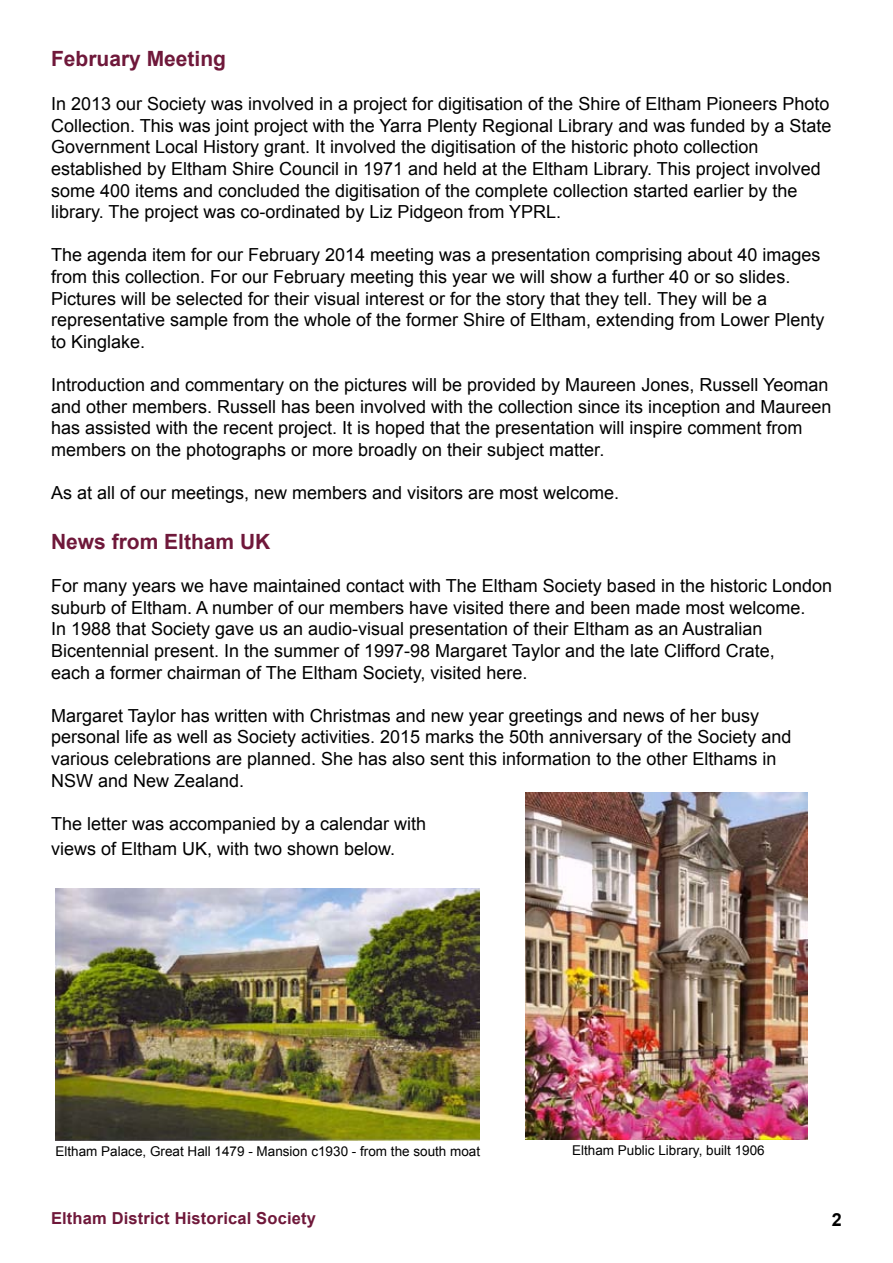
<style>
.page{position:relative;width:893px;height:1263px;background:#fff}
.page>*{position:absolute;margin:0;border:0;box-sizing:border-box;transform-origin:0 0}
.t1{font:700 21px "Arial";color:#6f183a}
.t2{font:18px/21.6px "Arial";color:#000}
.t3{font:700 18px "Arial";color:#000}
.t4{font:700 16.5px "Arial";letter-spacing:.01em;color:#6f183a}
.t5{font:13.5px "Arial";color:#000}
</style>
<div class="page">
<img style="left:55px;top:888px;width:424px;height:252px">
<img style="left:526px;top:792px;width:282px;height:348px">
<p class="t1" style="left:51px;top:45px;width:177px">February Meeting</p>
<p class="t2" style="left:51px;top:93px;width:782px">In 2013 our Society was involved in a project for digitisation of the Shire of Eltham Pioneers Photo Collection. This was joint project with the Yarra Plenty Regional Library and was funded by a State Government Local History grant. It involved the digitisation of the historic photo collection established by Eltham Shire Council in 1971 and held at the Eltham Library. This project involved some 400 items and concluded the digitisation of the complete collection started earlier by the library. The project was co-ordinated by Liz Pidgeon from YPRL.</p>
<p class="t2" style="left:51px;top:244px;width:775px">The agenda item for our February 2014 meeting was a presentation comprising about 40 images from this collection. For our February meeting this year we will show a further 40 or so slides.<br>Pictures will be selected for their visual interest or for the story that they tell. They will be a representative sample from the whole of the former Shire of Eltham, extending from Lower Plenty to Kinglake.</p>
<p class="t2" style="left:51px;top:374px;width:782px">Introduction and commentary on the pictures will be provided by Maureen Jones, Russell Yeoman and other members. Russell has been involved with the collection since its inception and Maureen has assisted with the recent project. It is hoped that the presentation will inspire comment from members on the photographs or more broadly on their subject matter.</p>
<p class="t2" style="left:51px;top:482px;width:570px">As at all of our meetings, new members and visitors are most welcome.</p>
<p class="t1" style="left:51px;top:528px;width:221px">News from Eltham UK</p>
<p class="t2" style="left:51px;top:575px;width:783px">For many years we have maintained contact with The Eltham Society based in the historic London suburb of Eltham. A number of our members have visited there and been made most welcome.<br>In 1988 that Society gave us an audio-visual presentation of their Eltham as an Australian Bicentennial present. In the summer of 1997-98 Margaret Taylor and the late Clifford Crate,<br>each a former chairman of The Eltham Society, visited here.</p>
<p class="t2" style="left:51px;top:705px;width:742px">Margaret Taylor has written with Christmas and new year greetings and news of her busy personal life as well as Society activities. 2015 marks the 50th anniversary of the Society and various celebrations are planned. She has also sent this information to the other Elthams in NSW and New Zealand.</p>
<p class="t2" style="left:51px;top:811px;width:377px;line-height:25.2px">The letter was accompanied by a calendar with views of Eltham UK, with two shown below.</p>
<p class="t5" style="left:56px;top:1142px;width:426px">Eltham Palace, Great Hall 1479 - Mansion c1930 - from the south moat</p>
<p class="t5" style="left:572px;top:1141px;width:194px">Eltham Public Library, built 1906</p>
<p class="t4" style="left:51px;top:1207px;width:266px">Eltham District Historical Society</p>
<p class="t3" style="left:832px;top:1207px;width:12px">2</p>
</div>
